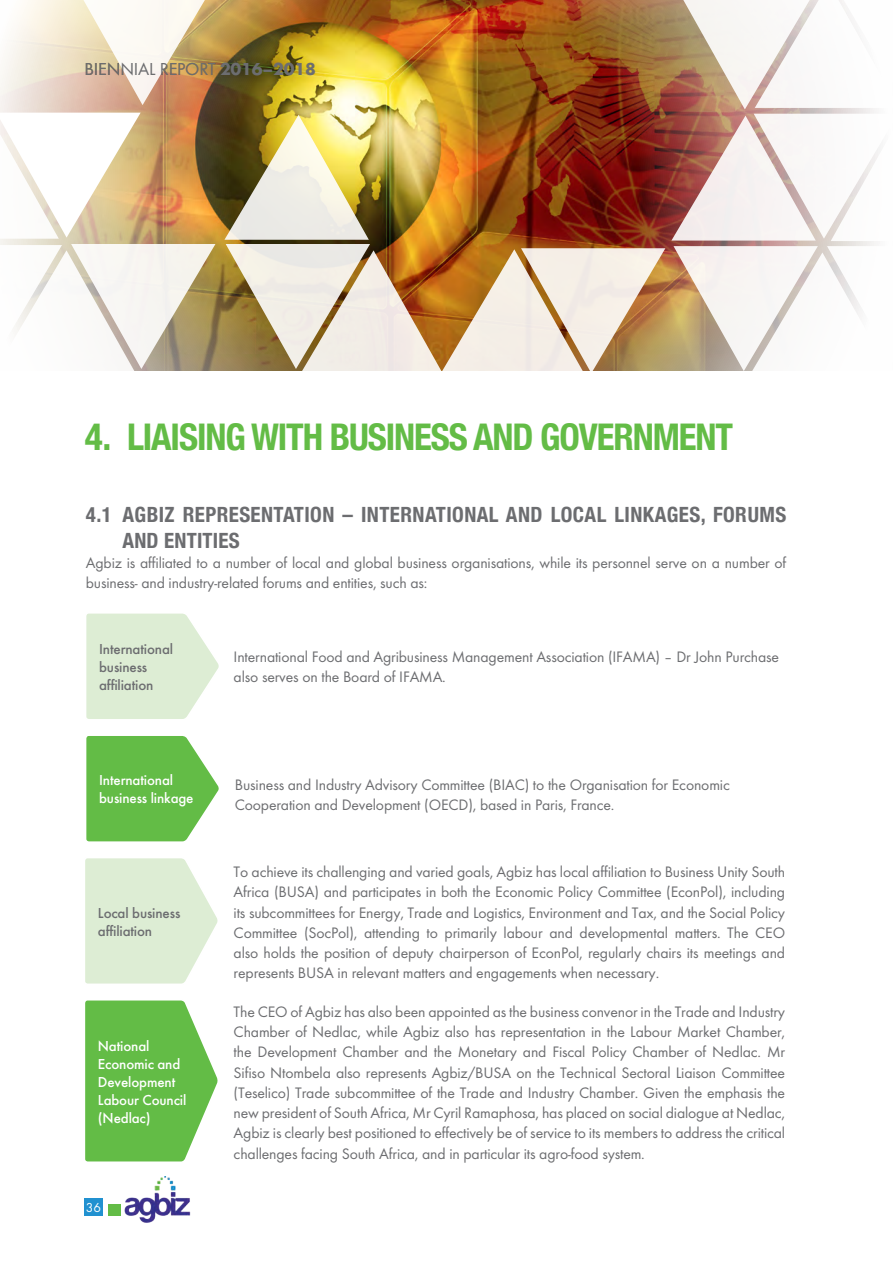
<style>
.page{position:relative;width:893px;height:1263px;background:#fff}
.page>*{position:absolute;margin:0;border:0;box-sizing:border-box;transform-origin:0 0}
.t1{font:700 condensed 36.75px "Helvetica Neue";letter-spacing:-.03em;color:#63bc46}
.t2{font:700 condensed 21px/26.2px "Helvetica Neue";letter-spacing:.02em;color:#6c6d70}
.t3{font:18px "Futura T";letter-spacing:-.01em;color:#6c6d70}
.t4{font:15.75px/20.2px "Futura T";letter-spacing:-.01em;color:#6c6d70}
.t5{font:500 15px/18px "Futura T";letter-spacing:-.01em;color:#fff}
.t6{font:500 15px/18px "Futura T";letter-spacing:-.01em;color:#6c6d70}
.t7{font:13.5px "Futura T";color:#fff}
.s1{font-weight:700}
.s2{font-size:37.5px}
</style>
<div class="page">
<div style="left:85px;top:1198px;width:18px;height:17px;background:#2191d0"></div>
<img style="left:124px;top:1176px;width:67px;height:47px">
<div style="left:108px;top:1204px;width:13px;height:11px;background:#63bc46"></div>
<img style="left:0;top:0;width:671px;height:370px">
<img style="left:224px;top:115px;width:441px;height:256px">
<img style="left:0;top:113px;width:215px;height:258px">
<svg style="left:72px;top:0;width:145px;height:105px"></svg>
<svg style="left:86px;top:613px;width:133px;height:106px;background:#e1efd9"></svg>
<svg style="left:85px;top:858px;width:133px;height:126px;background:#e1efd9"></svg>
<svg style="left:86px;top:736px;width:133px;height:106px;background:#77c45e"></svg>
<svg style="left:85px;top:1000px;width:133px;height:162px;background:#78c55e"></svg>
<svg style="left:671px;top:0;width:209px;height:371px"></svg>
<p class="t3" style="left:85px;top:58px;width:233px">BIENNIAL REPORT <span class="s1">2016–2018</span></p>
<h1 class="t1" style="left:85px;top:407px;width:649px"><span class="s2">4.</span> LIAISING WITH BUSINESS AND GOVERNMENT</h1>
<h2 class="t2" style="left:122px;top:500px;width:665px;text-indent:-37px">4.1 AGBIZ REPRESENTATION – INTERNATIONAL AND LOCAL LINKAGES, FORUMS<br>AND ENTITIES</h2>
<p class="t4" style="left:86px;top:553px;width:702px">Agbiz is affiliated to a number of local and global business organisations, while its personnel serve on a number of business- and industry-related forums and entities, such as:</p>
<p class="t6" style="left:99px;top:640px;width:75px">International business affiliation</p>
<p class="t5" style="left:99px;top:771px;width:96px">International business linkage</p>
<p class="t6" style="left:98px;top:904px;width:84px">Local business affiliation</p>
<p class="t5" style="left:98px;top:1037px;width:90px">National<br>Economic and<br>Development<br>Labour Council (Nedlac)</p>
<p class="t7" style="left:86px;top:1199px;width:17px">36</p>
<p class="t4" style="left:234px;top:647px;width:547px">International Food and Agribusiness Management Association (IFAMA) – Dr John Purchase also serves on the Board of IFAMA.</p>
<p class="t4" style="left:235px;top:774px;width:496px">Business and Industry Advisory Committee (BIAC) to the Organisation for Economic<br>Cooperation and Development (OECD), based in Paris, France.</p>
<p class="t4" style="left:234px;top:862px;width:553px;text-align:justify">To achieve its challenging and varied goals, Agbiz has local affiliation to Business Unity South Africa (BUSA) and participates in both the Economic Policy Committee (EconPol), including its subcommittees for Energy, Trade and Logistics, Environment and Tax, and the Social Policy Committee (SocPol), attending to primarily labour and developmental matters. The CEO also holds the position of deputy chairperson of EconPol, regularly chairs its meetings and represents BUSA in relevant matters and engagements when necessary.</p>
<p class="t4" style="left:234px;top:1001px;width:553px;text-align:justify">The CEO of Agbiz has also been appointed as the business convenor in the Trade and Industry Chamber of Nedlac, while Agbiz also has representation in the Labour Market Chamber, the Development Chamber and the Monetary and Fiscal Policy Chamber of Nedlac. Mr Sifiso Ntombela also represents Agbiz/BUSA on the Technical Sectoral Liaison Committee (Teselico) Trade subcommittee of the Trade and Industry Chamber. Given the emphasis the new president of South Africa, Mr Cyril Ramaphosa, has placed on social dialogue at Nedlac, Agbiz is clearly best positioned to effectively be of service to its members to address the critical challenges facing South Africa, and in particular its agro-food system.</p>
</div>
